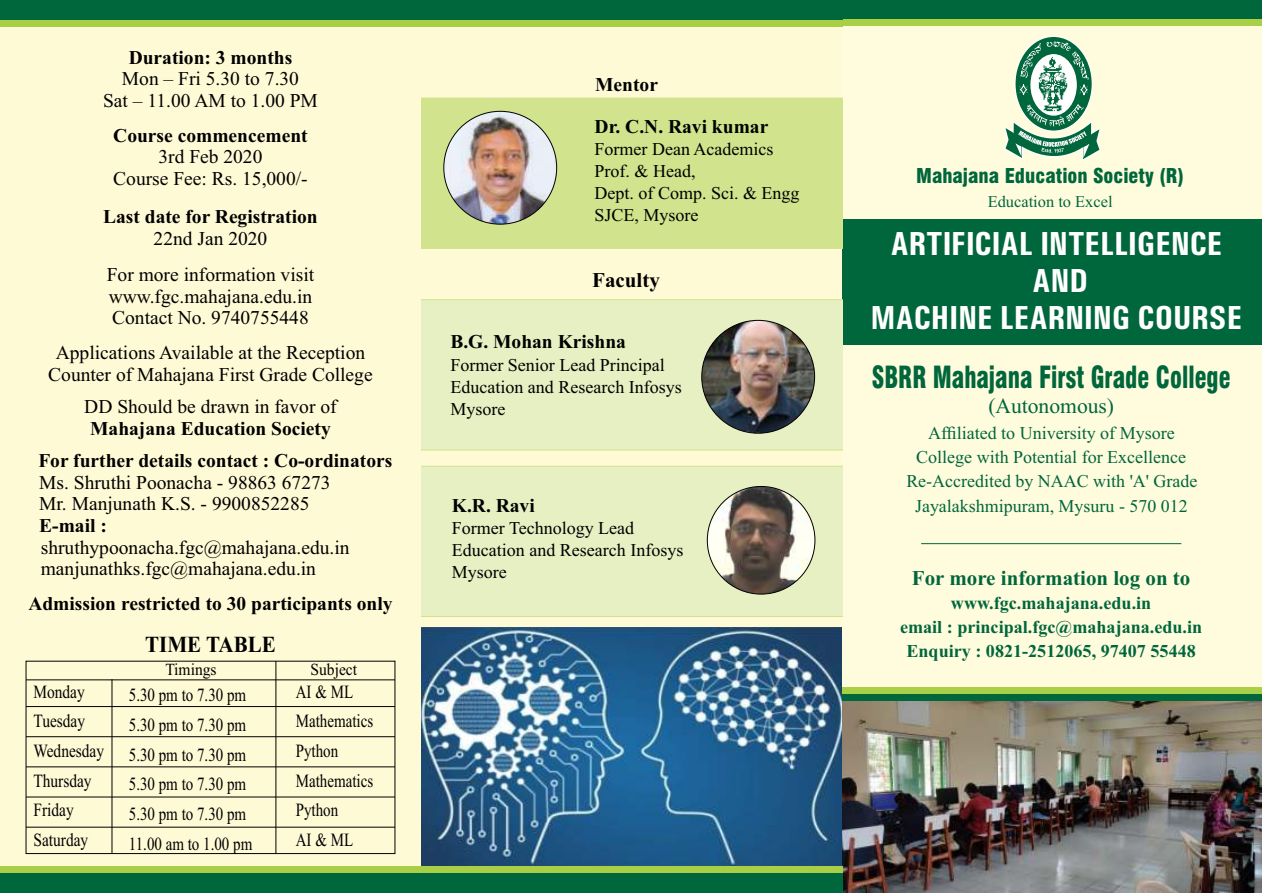
<style>
.page{position:relative;width:1263px;height:893px;background:#fff}
.page>*{position:absolute;margin:0;border:0;box-sizing:border-box;transform-origin:0 0}
.t1{font:700 condensed 33.3px/37px "Univers";color:#fff;text-align:center}
.t2{font:900 condensed 29.7px "Swiss 721 BT";color:#00663b;scale:.8 1}
.t3{font:700 22.95px "Times New Roman";color:#000;scale:.92 1}
.t4{font:21.6px "Times New Roman";color:#00663b}
.t5{font:700 21px "Times New Roman";color:#00663b}
.t6{font:700 21px "Times New Roman";color:#000}
.t7{font:900 condensed 19.95px "Swiss 721 BT";color:#00663b}
.t8{font:19.5px/21.6px "Times New Roman";color:#000;text-align:center}
.t9{font:700 19.5px/32.4px "Times New Roman";color:#000;text-align:center}
.t10{font:18.6px/29.7px "Times New Roman";color:#000;scale:.81 1}
.t11{font:18.6px/29.7px "Times New Roman";color:#000;scale:.83 1}
.t12{font:700 18.15px/23.9px "Times New Roman";color:#00663b;text-align:center}
.t13{font:18px/22px "Times New Roman";color:#000}
.t14{font:18px/24.6px "Times New Roman";color:#00663b;text-align:center}
.t15{font:16.95px "Times New Roman";color:#000;scale:.92 1}
.t16{font:16.35px "Times New Roman";color:#00663b}
</style>
<div class="page">
<div style="left:841px;top:0;width:421px;height:745px;background:#fffcde"></div>
<div style="left:841px;top:0;width:421px;height:19px;background:#00663b"></div>
<div style="left:841px;top:693px;width:421px;height:21px;background:#00663b"></div>
<div style="left:841px;top:687px;width:421px;height:6px;background:#a8cf45"></div>
<div style="left:841px;top:19px;width:421px;height:7px;background:#a8cf45"></div>
<img style="left:842px;top:701px;width:420px;height:192px">
<div style="left:841px;top:219px;width:421px;height:126px;background:#00663b"></div>
<div style="left:421px;top:0;width:421px;height:893px;background:#fffad6"></div>
<div style="left:421px;top:0;width:421px;height:21px;background:#00663b"></div>
<div style="left:421px;top:21px;width:421px;height:6px;background:#a8cf45"></div>
<div style="left:421px;top:872px;width:421px;height:21px;background:#00663b"></div>
<div style="left:421px;top:866px;width:421px;height:6px;background:#a8cf45"></div>
<div style="left:421px;top:97px;width:421px;height:152px;background:#d1e38c"></div>
<div style="left:421px;top:299px;width:421px;height:152px;background:#e6f0c2"></div>
<div style="left:421px;top:465px;width:421px;height:152px;background:#e6f0c2"></div>
<img style="left:421px;top:627px;width:420px;height:239px">
<div style="left:0;top:0;width:421px;height:893px;background:#fffad6"></div>
<div style="left:0;top:0;width:421px;height:21px;background:#00663b"></div>
<div style="left:0;top:21px;width:421px;height:6px;background:#a8cf45"></div>
<div style="left:0;top:872px;width:421px;height:21px;background:#00663b"></div>
<div style="left:0;top:866px;width:421px;height:6px;background:#a8cf45"></div>
<svg style="left:1004px;top:36px;width:97px;height:125px"></svg>
<div style="left:1081px;top:84px;width:6px;height:11px;border:1px solid #fff;border-radius:50%"></div>
<img style="left:707px;top:486px;width:108px;height:108px;border-radius:50%">
<img style="left:702px;top:320px;width:113px;height:113px;border-radius:50%">
<img style="left:444px;top:111px;width:113px;height:113px;border-radius:50%">
<hr style="left:26px;top:706px;width:369px;height:1px;background:#000">
<hr style="left:26px;top:736px;width:369px;height:1px;background:#000">
<hr style="left:26px;top:766px;width:369px;height:1px;background:#000">
<hr style="left:26px;top:797px;width:369px;height:1px;background:#000">
<hr style="left:26px;top:827px;width:369px;height:1px;background:#000">
<hr style="left:26px;top:679px;width:369px;height:1px;background:#000">
<hr style="left:112px;top:679px;width:1px;height:174px;background:#000">
<hr style="left:275px;top:661px;width:1px;height:192px;background:#000">
<div style="left:26px;top:661px;width:369px;height:193px;border:1px solid #000"></div>
<hr style="left:921px;top:543px;width:260px;height:1px;background:#00663b">
<p class="t9" style="left:129px;top:43px;width:165px">Duration: 3 months</p>
<p class="t8" style="left:103px;top:70px;width:216px">Mon – Fri 5.30 to 7.30<br>Sat – 11.00 AM to 1.00 PM</p>
<p class="t9" style="left:113px;top:121px;width:196px">Course commencement</p>
<p class="t8" style="left:113px;top:148px;width:196px">3rd Feb 2020<br>Course Fee: Rs. 15,000/-</p>
<p class="t9" style="left:103px;top:202px;width:216px">Last date for Registration</p>
<p class="t8" style="left:107px;top:222px;width:209px;line-height:36.6px">22nd Jan 2020<br>For more information visit</p>
<p class="t8" style="left:109px;top:287px;width:205px;text-align:left">www.fgc.mahajana.edu.in<br>Contact No. 9740755448</p>
<p class="t8" style="left:48px;top:344px;width:326px">Applications Available at the Reception<br>Counter of Mahajana First Grade College</p>
<p class="t8" style="left:84px;top:398px;width:254px">DD Should be drawn in favor of</p>
<p class="t9" style="left:38px;top:414px;width:356px">Mahajana Education Society<br>For further details contact : Co-ordinators</p>
<p class="t8" style="left:39px;top:473px;width:293px;text-align:left">Ms. Shruthi Poonacha - 98863 67273<br>Mr. Manjunath K.S. - 9900852285</p>
<p class="t9" style="left:39px;top:511px;width:69px">E-mail :</p>
<p class="t8" style="left:41px;top:538px;width:310px;text-align:left">shruthypoonacha.fgc@mahajana.edu.in manjunathks.fgc@mahajana.edu.in</p>
<p class="t9" style="left:28px;top:589px;width:366px">Admission restricted to 30 participants only</p>
<p class="t11" style="left:34px;top:678px;width:87px">Monday<br>Tuesday<br>Wednesday<br>Thursday<br>Friday<br>Saturday</p>
<p class="t3" style="left:145px;top:636px;width:143px">TIME TABLE</p>
<p class="t15" style="left:165px;top:663px;width:57px">Timings</p>
<p class="t10" style="left:129px;top:682px;width:154px">5.30 pm to 7.30 pm<br>5.30 pm to 7.30 pm<br>5.30 pm to 7.30 pm<br>5.30 pm to 7.30 pm<br>5.30 pm to 7.30 pm<br>11.00 am to 1.00 pm</p>
<p class="t15" style="left:311px;top:663px;width:52px">Subject</p>
<p class="t10" style="left:296px;top:678px;width:97px">AI &amp; ML<br>Mathematics<br>Python<br>Mathematics<br>Python<br>AI &amp; ML</p>
<p class="t9" style="left:595px;top:70px;width:64px">Mentor</p>
<p class="t9" style="left:595px;top:112px;width:175px">Dr. C.N. Ravi kumar</p>
<p class="t13" style="left:595px;top:140px;width:207px">Former Dean Academics<br>Prof. &amp; Head,<br>Dept. of Comp. Sci. &amp; Engg<br>SJCE, Mysore</p>
<p class="t6" style="left:592px;top:272px;width:69px">Faculty</p>
<p class="t9" style="left:450px;top:327px;width:177px">B.G. Mohan Krishna</p>
<p class="t13" style="left:450px;top:355px;width:233px">Former Senior Lead Principal<br>Education and Research Infosys<br>Mysore</p>
<p class="t9" style="left:452px;top:491px;width:84px">K.R. Ravi</p>
<p class="t13" style="left:452px;top:519px;width:233px">Former Technology Lead<br>Education and Research Infosys<br>Mysore</p>
<p class="t7" style="left:916px;top:168px;width:270px">Mahajana Education Society (R)</p>
<p class="t16" style="left:988px;top:196px;width:126px">Education to Excel</p>
<h1 class="t1" style="left:871px;top:228px;width:373px">ARTIFICIAL INTELLIGENCE<br>AND<br>MACHINE LEARNING COURSE</h1>
<h2 class="t2" style="left:872px;top:365px;width:450px">SBRR Mahajana First Grade College</h2>
<p class="t4" style="left:988px;top:398px;width:127px">(Autonomous)</p>
<p class="t14" style="left:928px;top:423px;width:248px">Affiliated to University of Mysore</p>
<p class="t14" style="left:916px;top:447px;width:271px">College with Potential for Excellence</p>
<p class="t14" style="left:906px;top:471px;width:293px">Re-Accredited by NAAC with 'A' Grade<br>Jayalakshmipuram, Mysuru - 570 012</p>
<p class="t5" style="left:912px;top:570px;width:280px">For more information log on to</p>
<p class="t12" style="left:900px;top:593px;width:304px">www.fgc.mahajana.edu.in<br>email : principal.fgc@mahajana.edu.in<br>Enquiry : 0821-2512065, 97407 55448</p>
</div>
